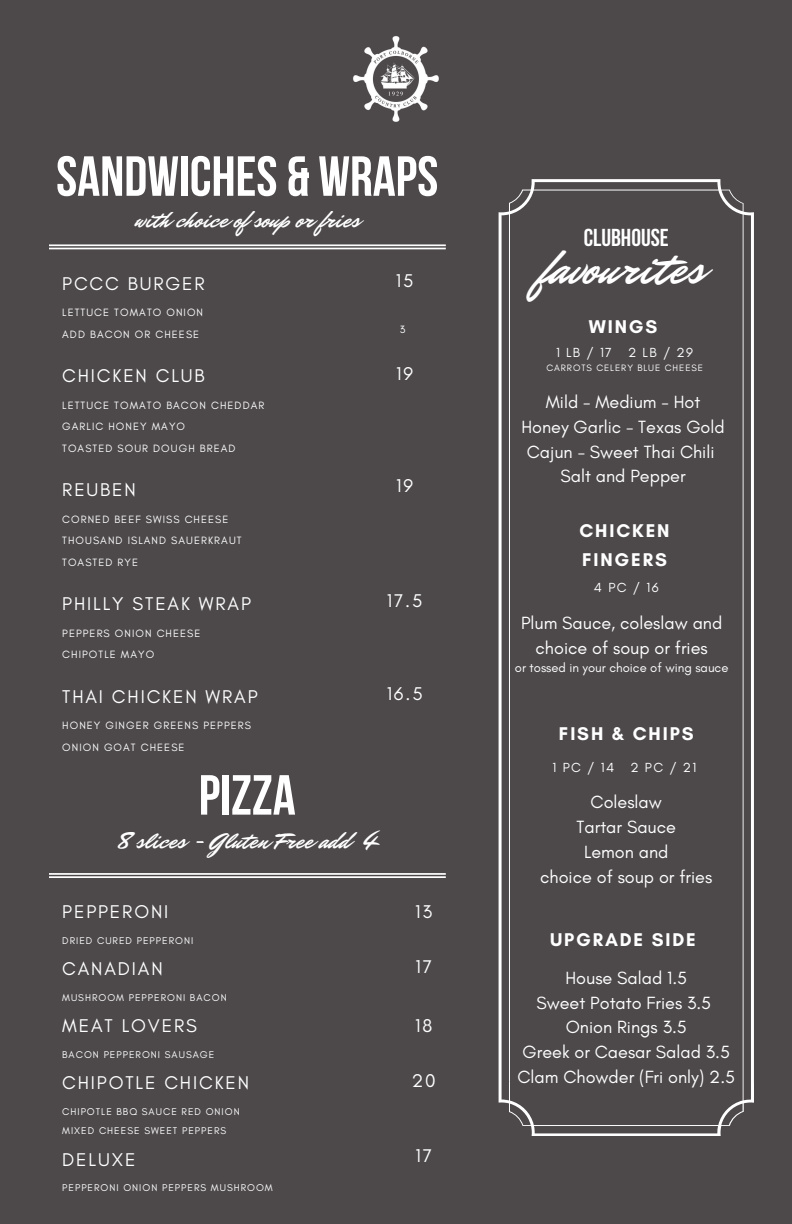
<style>
.page{position:relative;width:792px;height:1224px;background:#4d494a}
.page>*{position:absolute;margin:0;border:0;box-sizing:border-box;transform-origin:0 0}
.t1{font:700 56.4px "Bebas Neue";color:#fff}
.t2{font:48.8px "Mr Dafoe";color:#fff}
.t3{font:700 24.4px "Bebas Neue";color:#fff}
.t4{font:24px "Mr Dafoe";color:#fff}
.t5{font:18.8px "Glacial Indifference";letter-spacing:.1em;color:#fff}
.t6{font:700 18.8px/28.5px "Glacial Indifference";letter-spacing:.1em;color:#fff}
.t7{font:18px/24.8px "Glacial Indifference";color:#fff;text-align:center}
.t8{font:13.4px "Glacial Indifference";letter-spacing:.1em;color:#fff}
.t9{font:13px "Glacial Indifference";color:#fff}
.t10{font:10.8px/21.5px "Glacial Indifference";letter-spacing:.1em;color:#fff}
.t11{font:10px/19.5px "Glacial Indifference";letter-spacing:.1em;color:#fff}
.t12{font:9.4px "Glacial Indifference";letter-spacing:.1em;color:#fff}
</style>
<div class="page">
<svg style="left:49px;top:244px;width:397px;height:5px;background:#bab8b8"></svg>
<svg style="left:499px;top:179px;width:255px;height:957px"></svg>
<svg style="left:49px;top:873px;width:397px;height:5px"></svg>
<img style="left:353px;top:36px;width:86px;height:86px">
<h1 class="t1" style="left:56px;top:154px;width:384px">SANDWICHES &amp; WRAPS</h1>
<h3 class="t4" style="left:135px;top:204px;width:227px">with choice ofsoup or fries</h3>
<p class="t5" style="left:396px;top:269px;width:19px">15</p>
<p class="t5" style="left:62px;top:272px;width:144px">PCCC BURGER</p>
<p class="t10" style="left:62px;top:302px;width:142px">LETTUCE TOMATO ONION<br>ADD BACON OR CHEESE</p>
<p class="t5" style="left:62px;top:365px;width:144px">CHICKEN CLUB</p>
<p class="t10" style="left:62px;top:394px;width:204px">LETTUCE TOMATO BACON CHEDDAR<br>GARLIC HONEY MAYO<br>TOASTED SOUR DOUGH BREAD</p>
<p class="t5" style="left:62px;top:479px;width:75px">REUBEN</p>
<p class="t10" style="left:62px;top:508px;width:181px">CORNED BEEF SWISS CHEESE<br>THOUSAND ISLAND SAUERKRAUT<br>TOASTED RYE</p>
<p class="t5" style="left:62px;top:593px;width:190px">PHILLY STEAK WRAP</p>
<p class="t10" style="left:62px;top:622px;width:140px">PEPPERS ONION CHEESE<br>CHIPOTLE MAYO</p>
<p class="t5" style="left:62px;top:685px;width:197px">THAI CHICKEN WRAP</p>
<p class="t10" style="left:62px;top:715px;width:190px">HONEY GINGER GREENS PEPPERS<br>ONION GOAT CHEESE</p>
<h1 class="t1" style="left:199px;top:772px;width:98px">PIZZA</h1>
<h3 class="t4" style="left:118px;top:824px;width:260px">8 slices - Gluten Free add 4</h3>
<p class="t10" style="left:400px;top:319px;width:7px">3</p>
<p class="t5" style="left:396px;top:362px;width:18px">19</p>
<p class="t5" style="left:396px;top:475px;width:18px">19</p>
<p class="t5" style="left:387px;top:589px;width:37px">17.5</p>
<p class="t5" style="left:387px;top:682px;width:38px">16.5</p>
<p class="t5" style="left:62px;top:901px;width:108px">PEPPERONI</p>
<p class="t11" style="left:62px;top:931px;width:133px">DRIED CURED PEPPERONI</p>
<p class="t5" style="left:62px;top:958px;width:102px">CANADIAN</p>
<p class="t11" style="left:62px;top:988px;width:166px">MUSHROOM PEPPERONI BACON</p>
<p class="t5" style="left:62px;top:1015px;width:136px">MEAT LOVERS</p>
<p class="t11" style="left:62px;top:1045px;width:154px">BACON PEPPERONI SAUSAGE</p>
<p class="t5" style="left:62px;top:1072px;width:188px">CHIPOTLE CHICKEN</p>
<p class="t11" style="left:62px;top:1102px;width:179px">CHIPOTLE BBQ SAUCE RED ONION<br>MIXED CHEESE SWEET PEPPERS</p>
<p class="t5" style="left:62px;top:1148px;width:75px">DELUXE</p>
<p class="t11" style="left:62px;top:1178px;width:212px">PEPPERONI ONION PEPPERS MUSHROOM</p>
<p class="t5" style="left:415px;top:901px;width:19px">13</p>
<p class="t5" style="left:416px;top:955px;width:18px">17</p>
<p class="t5" style="left:415px;top:1014px;width:19px">18</p>
<p class="t5" style="left:412px;top:1069px;width:25px">20</p>
<p class="t5" style="left:416px;top:1144px;width:18px">17</p>
<h3 class="t3" style="left:584px;top:227px;width:87px">CLUBHOUSE</h3>
<h2 class="t2" style="left:539px;top:235px;width:167px">favourites</h2>
<p class="t6" style="left:589px;top:312px;width:70px">WINGS</p>
<p class="t8" style="left:556px;top:345px;width:138px">1LB/17 2LB/29</p>
<p class="t12" style="left:546px;top:363px;width:158px">CARROTS CELERY BLUE CHEESE</p>
<p class="t7" style="left:521px;top:389px;width:205px">Mild - Medium - Hot<br>Honey Garlic - Texas Gold<br>Cajun - Sweet Thai Chili<br>Salt and Pepper</p>
<p class="t6" style="left:579px;top:516px;width:92px">CHICKEN<br>FINGERS</p>
<p class="t8" style="left:594px;top:579px;width:66px">4PC/16</p>
<p class="t7" style="left:521px;top:610px;width:203px">Plum Sauce, coleslaw and choice of soup or fries</p>
<p class="t9" style="left:515px;top:660px;width:215px">or tossed in your choice of wing sauce</p>
<p class="t6" style="left:559px;top:719px;width:136px">FISH &amp; CHIPS</p>
<p class="t8" style="left:553px;top:759px;width:145px">1PC/14 2PC/21</p>
<p class="t7" style="left:540px;top:790px;width:174px">Coleslaw<br>Tartar Sauce<br>Lemon and<br>choice of soup or fries</p>
<p class="t6" style="left:550px;top:925px;width:147px">UPGRADE SIDE</p>
<p class="t7" style="left:517px;top:965px;width:219px">House Salad 1.5<br>Sweet Potato Fries 3.5<br>Onion Rings 3.5<br>Greek or Caesar Salad 3.5<br>Clam Chowder (Fri only) 2.5</p>
</div>
